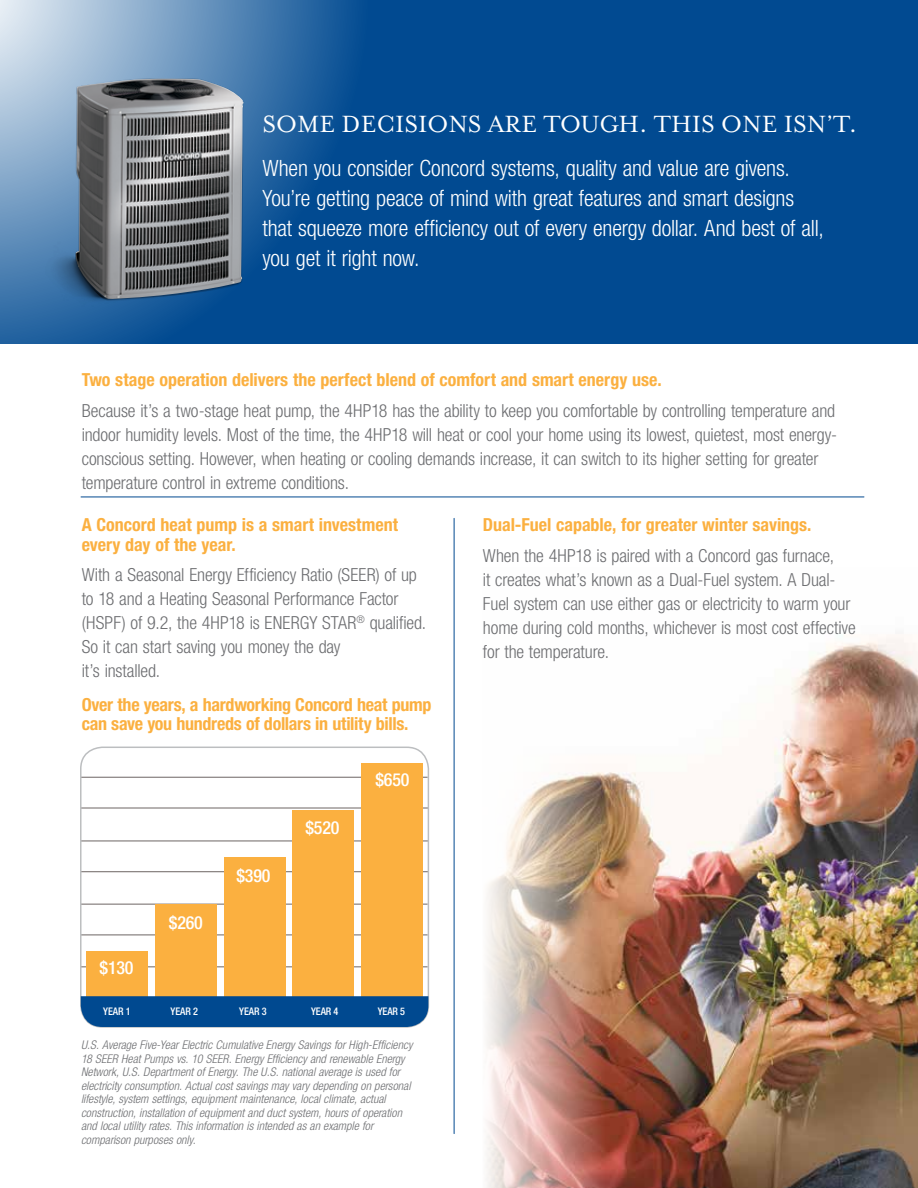
<style>
.page{position:relative;width:918px;height:1188px;background:#fff}
.page>*{position:absolute;margin:0;border:0;box-sizing:border-box;transform-origin:0 0}
.t1{font:27px "Mrs Eaves Roman";color:#fff}
.t2{font:300 condensed 22.5px/30px "Helvetica Neue LT Std";letter-spacing:-.01em;color:#fff}
.t3{font:300 condensed 18px/24px "Helvetica Neue LT Std";letter-spacing:-.005em;color:#6d6e71}
.t4{font:700 condensed 18px/19.5px "Helvetica Neue LT Std";letter-spacing:-.005em;color:#fbb040}
.t5{font:500 condensed 18px "Helvetica Neue LT Std";letter-spacing:-.01em;color:#fff}
.t6{font:italic 300 condensed 12px/13.5px "Helvetica Neue LT Std";letter-spacing:.005em;color:#6d6e71}
.t7{font:500 condensed 10.5px "Helvetica Neue LT Std";letter-spacing:-.01em;color:#fff}
</style>
<div class="page">
<img style="left:486px;top:637px;width:432px;height:551px">
<svg style="left:0;top:0;width:918px;height:343px;background:#0d5396"></svg>
<hr style="left:81px;top:497px;width:783px;height:1px;background:#004990">
<hr style="left:454px;top:518px;width:1px;height:616px;background:#004990">
<hr style="left:81px;top:967px;width:347px;height:1px;background:#6d6563">
<hr style="left:81px;top:935px;width:347px;height:1px;background:#6d6563">
<hr style="left:81px;top:904px;width:347px;height:1px;background:#6d6563">
<hr style="left:81px;top:841px;width:347px;height:1px;background:#6d6563">
<hr style="left:81px;top:871px;width:348px;height:1px;background:#6d6563">
<hr style="left:81px;top:777px;width:347px;height:1px;background:#6d6563">
<hr style="left:81px;top:808px;width:348px;height:1px;background:#6d6563">
<div style="left:80px;top:747px;width:349px;height:281px;border:2px solid #bcbec0;border-radius:22px"></div>
<div style="left:293px;top:810px;width:61px;height:187px;background:#fbb040"></div>
<div style="left:224px;top:857px;width:61px;height:140px;background:#fbb040"></div>
<div style="left:155px;top:904px;width:61px;height:93px;background:#fbb040"></div>
<div style="left:87px;top:951px;width:61px;height:46px;background:#fbb040"></div>
<div style="left:361px;top:763px;width:61px;height:234px;background:#fbb040"></div>
<div style="left:81px;top:996px;width:347px;height:31px;background:#004990"></div>
<img style="left:40px;top:30px;width:238px;height:291px">
<img style="left:76px;top:79px;width:167px;height:220px">
<h1 class="t1" style="left:262px;top:110px;width:596px">SOME DECISIONS ARE TOUGH. THIS ONE ISN’T.</h1>
<p class="t2" style="left:262px;top:153px;width:563px">When you consider Concord systems, quality and value are givens.<br>You’re getting peace of mind with great features and smart designs that squeeze more efficiency out of every energy dollar. And best of all, you get it right now.</p>
<p class="t4" style="left:82px;top:369px;width:581px">Two stage operation delivers the perfect blend of comfort and smart energy use.</p>
<p class="t3" style="left:82px;top:398px;width:757px">Because it’s a two-stage heat pump, the 4HP18 has the ability to keep you comfortable by controlling temperature and indoor humidity levels. Most of the time, the 4HP18 will heat or cool your home using its lowest, quietest, most energy&shy;conscious setting. However, when heating or cooling demands increase, it can switch to its higher setting for greater temperature control in extreme conditions.</p>
<p class="t4" style="left:82px;top:515px;width:318px">A Concord heat pump is a smart investment every day of the year.</p>
<p class="t3" style="left:82px;top:563px;width:346px">With a Seasonal Energy Efficiency Ratio (SEER) of up to 18 and a Heating Seasonal Performance Factor (HSPF) of 9.2, the 4HP18 is ENERGY STAR<sup>®</sup> qualified.<br>So it can start saving you money the day<br>it’s installed.</p>
<p class="t4" style="left:82px;top:694px;width:351px">Over the years, a hardworking Concord heat pump can save you hundreds of dollars in utility bills.</p>
<p class="t4" style="left:483px;top:515px;width:330px">Dual-Fuel capable, for greater winter savings.</p>
<p class="t3" style="left:483px;top:543px;width:374px">When the 4HP18 is paired with a Concord gas furnace,<br>it creates what’s known as a Dual-Fuel system. A Dual-Fuel system can use either gas or electricity to warm your home during cold months, whichever is most cost effective for the temperature.</p>
<p class="t5" style="left:100px;top:957px;width:36px">$130</p>
<p class="t5" style="left:169px;top:911px;width:36px">$260</p>
<p class="t5" style="left:236px;top:864px;width:36px">$390</p>
<p class="t5" style="left:305px;top:817px;width:36px">$520</p>
<p class="t5" style="left:375px;top:769px;width:36px">$650</p>
<p class="t7" style="left:103px;top:1005px;width:29px">YEAR 1</p>
<p class="t7" style="left:171px;top:1005px;width:29px">YEAR 2</p>
<p class="t7" style="left:239px;top:1005px;width:29px">YEAR 3</p>
<p class="t7" style="left:311px;top:1005px;width:29px">YEAR 4</p>
<p class="t7" style="left:378px;top:1005px;width:29px">YEAR 5</p>
<p class="t6" style="left:81px;top:1039px;width:333px">U.S. Average Five-Year Electric Cumulative Energy Savings for High-Efficiency 18 SEER Heat Pumps vs. 10 SEER. Energy Efficiency and renewable Energy Network, U.S. Department of Energy. The U.S. national average is used for electricity consumption. Actual cost savings may vary depending on personal lifestyle, system settings, equipment maintenance, local climate, actual construction, installation of equipment and duct system, hours of operation and local utility rates. This information is intended as an example for comparison purposes only.</p>
</div>
